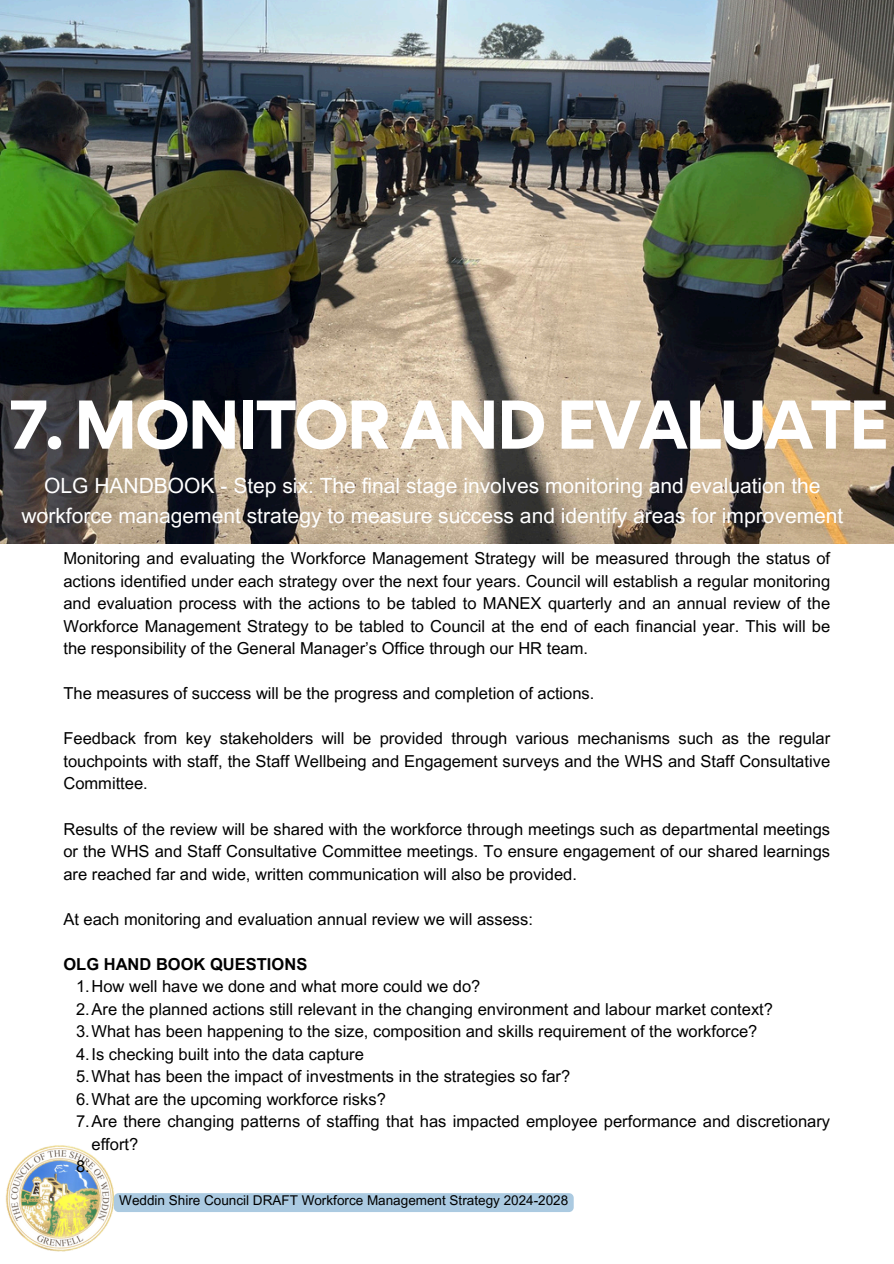
<style>
.page{position:relative;width:894px;height:1264px;background:#fff}
.page>*{position:absolute;margin:0;border:0;box-sizing:border-box;transform-origin:0 0}
.t1{font:700 61.5px "Gordita";letter-spacing:-.05em;color:#fff}
.t2{font:21px/29.2px "Arial MT Pro";color:#fff;text-align:center}
.t3{font:16.5px/22.5px "Arial MT Pro";color:#000;text-align:justify}
.t4{font:700 16.5px "Arial MT Pro";color:#000}
.t5{font:13.5px "Arial MT Pro";color:#000}
</style>
<div class="page">
<img style="left:5px;top:1145px;width:110px;height:107px">
<div style="left:114px;top:1193px;width:459px;height:18px;background:#abcae1;border-radius:5px"></div>
<img style="left:0;top:0;width:893px;height:543px">
<h1 class="t1" style="left:9px;top:383px;width:881px">7. MONITOR AND EVALUATE</h1>
<h2 class="t2" style="left:21px;top:474px;width:823px">OLG HANDBOOK - Step six: The final stage involves monitoring and evaluation the workforce management strategy to measure success and identify areas for improvement</h2>
<h4 class="t3" style="left:63px;top:549px;width:768px">Monitoring and evaluating the Workforce Management Strategy will be measured through the status of actions identified under each strategy over the next four years. Council will establish a regular monitoring and evaluation process with the actions to be tabled to MANEX quarterly and an annual review of the Workforce Management Strategy to be tabled to Council at the end of each financial year. This will be the responsibility of the General Manager’s Office through our HR team.</h4>
<h4 class="t3" style="left:63px;top:684px;width:532px">The measures of success will be the progress and completion of actions.</h4>
<h4 class="t3" style="left:63px;top:729px;width:768px">Feedback from key stakeholders will be provided through various mechanisms such as the regular touchpoints with staff, the Staff Wellbeing and Engagement surveys and the WHS and Staff Consultative Committee.</h4>
<h4 class="t3" style="left:63px;top:819px;width:768px">Results of the review will be shared with the workforce through meetings such as departmental meetings or the WHS and Staff Consultative Committee meetings. To ensure engagement of our shared learnings are reached far and wide, written communication will also be provided.</h4>
<h4 class="t3" style="left:63px;top:909px;width:471px">At each monitoring and evaluation annual review we will assess:</h4>
<h3 class="t4" style="left:63px;top:957px;width:245px">OLG HAND BOOK QUESTIONS</h3>
<p class="t3" style="left:76px;top:977px;width:405px">1.How well have we done and what more could we do?</p>
<p class="t3" style="left:76px;top:999px;width:698px">2.Are the planned actions still relevant in the changing environment and labour market context?</p>
<p class="t3" style="left:76px;top:1022px;width:682px">3.What has been happening to the size, composition and skills requirement of the workforce?</p>
<p class="t3" style="left:76px;top:1044px;width:289px">4.Is checking built into the data capture</p>
<p class="t3" style="left:76px;top:1067px;width:495px">5.What has been the impact of investments in the strategies so far?</p>
<p class="t3" style="left:76px;top:1089px;width:311px">6.What are the upcoming workforce risks?</p>
<p class="t3" style="left:76px;top:1112px;width:755px">7.Are there changing patterns of staffing that has impacted employee performance and discretionary</p>
<p class="t3" style="left:91px;top:1134px;width:48px">effort?</p>
<p class="t3" style="left:76px;top:1157px;width:15px">8.</p>
<p class="t5" style="left:119px;top:1194px;width:450px">Weddin Shire Council DRAFT Workforce Management Strategy 2024-2028</p>
</div>
